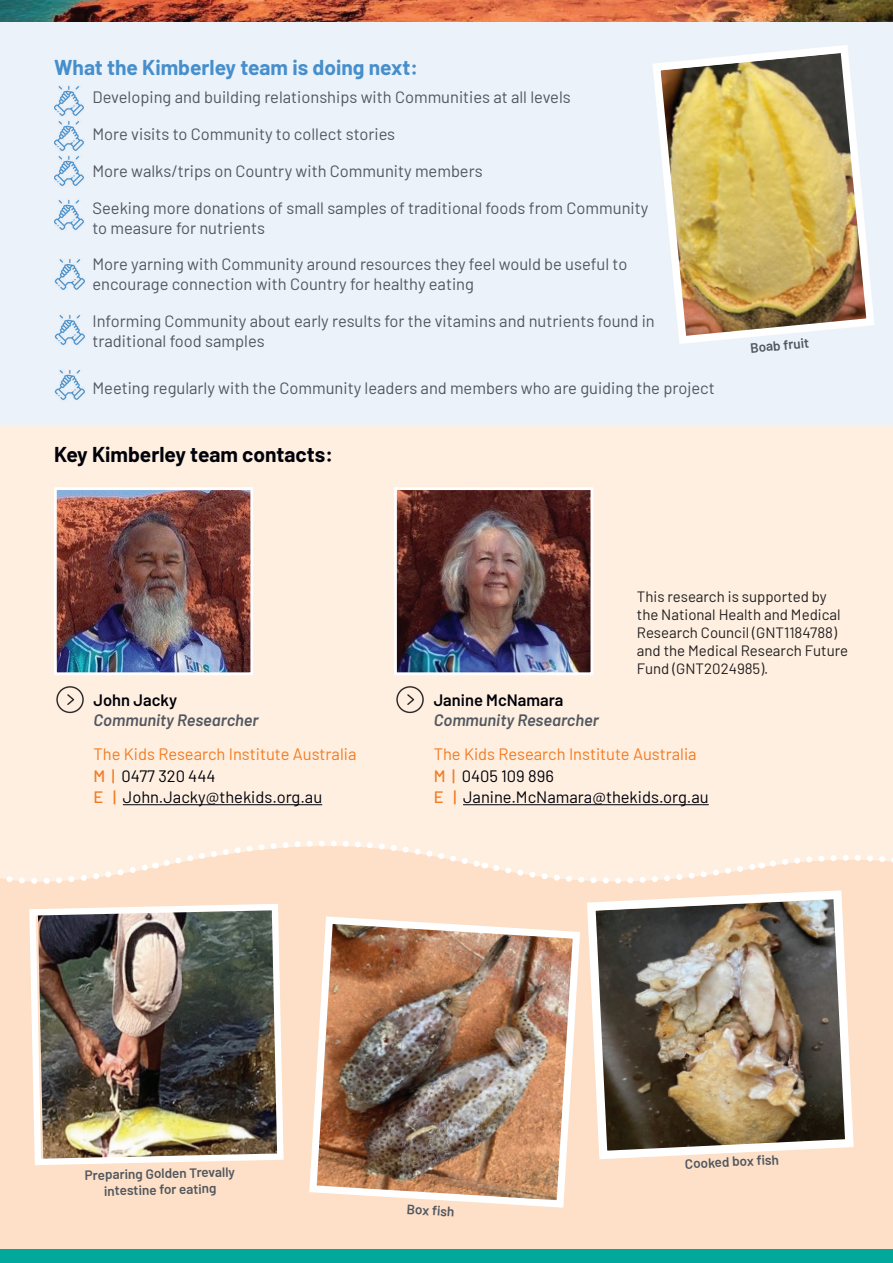
<style>
.page{position:relative;width:893px;height:1263px;background:#fff}
.page>*{position:absolute;margin:0;border:0;box-sizing:border-box;transform-origin:0 0}
.t1{font:700 21px "Barlow";color:#468fcc}
.t2{font:700 21px "Barlow";color:#000109}
.t3{font:16.5px/19.8px "Barlow";color:#52575f}
.t4{font:16.5px "Barlow";color:#000109}
.t5{font:16.5px "Barlow";color:#f47b21}
.t6{font:italic 600 16.5px "Barlow";color:#52575f}
.t7{font:600 16.5px "Barlow";color:#000109}
.t8{font:15px/18px "Barlow";color:#231f20}
.t9{font:600 13.5px/16.2px "Barlow";color:#52575f;text-align:center}
.s1{font-weight:500;color:#f47b21}
</style>
<div class="page">
<div style="left:0;top:436px;width:893px;height:814px;background:#fde0c7"></div>
<div style="left:0;top:425px;width:893px;height:407px;background:#feefe1"></div>
<svg style="left:0;top:832px;width:893px;height:52px"></svg>
<div style="left:0;top:1250px;width:893px;height:13px;background:#00a99b"></div>
<img style="left:58px;top:491px;width:191px;height:180px">
<div style="left:54px;top:487px;width:199px;height:188px;border:3px solid #fff"></div>
<img style="left:398px;top:491px;width:191px;height:180px">
<div style="left:394px;top:487px;width:199px;height:188px;border:3px solid #fff"></div>
<hr style="left:123px;top:804px;width:199px;height:1px;background:#000109">
<img style="left:54px;top:682px;width:32px;height:35px">
<img style="left:394px;top:682px;width:32px;height:35px">
<hr style="left:463px;top:804px;width:246px;height:1px;background:#000109">
<img style="left:309px;top:916px;width:271px;height:292px">
<img style="left:587px;top:890px;width:267px;height:270px">
<img style="left:29px;top:904px;width:255px;height:261px">
<div style="left:0;top:22px;width:893px;height:403px;background:#ecf2f9"></div>
<img style="left:54px;top:86px;width:30px;height:100px">
<img style="left:54px;top:200px;width:30px;height:30px">
<img style="left:55px;top:259px;width:30px;height:31px">
<img style="left:55px;top:370px;width:30px;height:30px">
<img style="left:55px;top:315px;width:30px;height:30px">
<img style="left:653px;top:45px;width:221px;height:299px">
<img style="left:0;top:0;width:893px;height:22px">
<p class="t1" style="left:54px;top:52px;width:365px">What the Kimberley team is doing next:</p>
<p class="t3" style="left:92px;top:86px;width:480px">Developing and building relationships with Communities at all levels</p>
<p class="t3" style="left:92px;top:123px;width:304px">More visits to Community to collect stories</p>
<p class="t3" style="left:92px;top:160px;width:392px">More walks/trips on Country with Community members</p>
<p class="t3" style="left:92px;top:197px;width:557px">Seeking more donations of small samples of traditional foods from Community to measure for nutrients</p>
<p class="t3" style="left:92px;top:253px;width:536px">More yarning with Community around resources they feel would be useful to encourage connection with Country for healthy eating</p>
<p class="t3" style="left:92px;top:310px;width:564px">Informing Community about early results for the vitamins and nutrients found in traditional food samples</p>
<p class="t3" style="left:92px;top:377px;width:624px">Meeting regularly with the Community leaders and members who are guiding the project</p>
<p class="t2" style="left:54px;top:439px;width:281px">Key Kimberley team contacts:</p>
<p class="t9" style="left:749px;top:339px;width:61px;rotate:-5deg">Boab fruit</p>
<p class="t7" style="left:94px;top:688px;width:85px">John Jacky</p>
<p class="t6" style="left:94px;top:708px;width:166px">Community Researcher</p>
<p class="t5" style="left:94px;top:742px;width:264px">The Kids Research Institute Australia</p>
<p class="t4" style="left:94px;top:764px;width:124px"><span class="s1">M |</span> 0477 320 444</p>
<p class="t4" style="left:94px;top:786px;width:230px"><span class="s1">E |</span> John.Jacky@thekids.org.au</p>
<p class="t8" style="left:637px;top:587px;width:213px">This research is supported by the National Health and Medical<br>Research Council (GNT1184788) and the Medical Research Future<br>Fund (GNT2024985).</p>
<p class="t7" style="left:434px;top:688px;width:131px">Janine McNamara</p>
<p class="t6" style="left:434px;top:708px;width:166px">Community Researcher</p>
<p class="t5" style="left:434px;top:742px;width:264px">The Kids Research Institute Australia</p>
<p class="t4" style="left:434px;top:764px;width:122px"><span class="s1">M |</span> 0405 109 896</p>
<p class="t4" style="left:434px;top:786px;width:277px"><span class="s1">E |</span> Janine.McNamara@thekids.org.au</p>
<p class="t9" style="left:85px;top:1165px;width:152px;rotate:-1deg">Preparing Golden Trevally intestine for eating</p>
<p class="t9" style="left:407px;top:1200px;width:49px;rotate:3deg">Box fish</p>
<p class="t9" style="left:684px;top:1155px;width:96px;rotate:-3deg">Cooked box fish</p>
</div>
